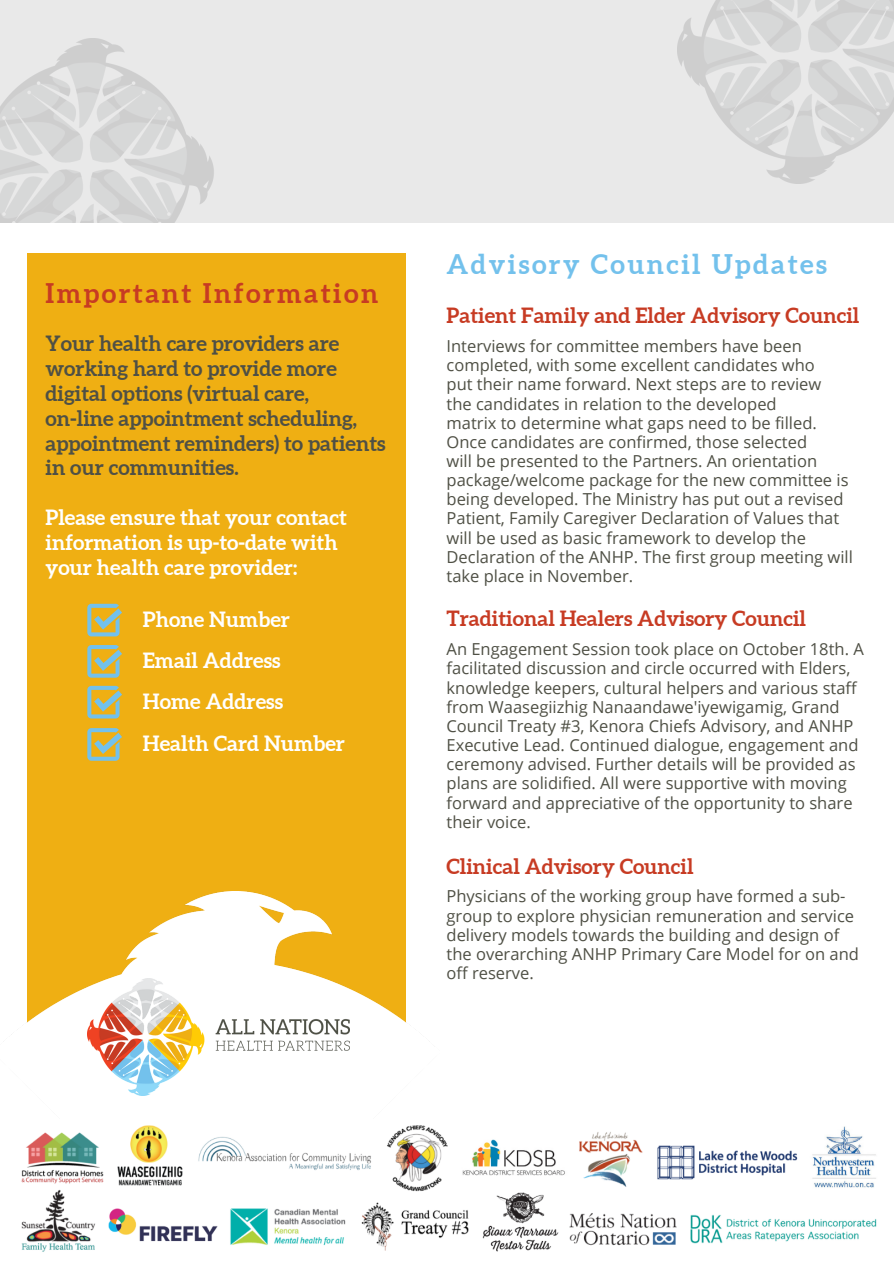
<style>
.page{position:relative;width:894px;height:1264px;background:#fff}
.page>*{position:absolute;margin:0;border:0;box-sizing:border-box;transform-origin:0 0}
.t1{font:700 27px "Aleo";letter-spacing:.09em;color:#73c1ec}
.t2{font:700 27px "Aleo";letter-spacing:.09em;color:#c73b23}
.t3{font:700 21px/24.8px "Aleo";color:#4f5045;text-align:justify}
.t4{font:700 21px/24.8px "Aleo";color:#fff}
.t5{font:700 21px "Aleo";color:#c73b23}
.t6{font:16.5px/19.2px "Open Sans";color:#4f5045}
</style>
<div class="page">
<svg style="left:0;top:0;width:893px;height:223px;background:#e4e4e4"></svg>
<div style="left:27px;top:253px;width:379px;height:820px;background:#efaf13"></div>
<img style="left:11px;top:891px;width:396px;height:205px">
<img style="left:88px;top:978px;width:261px;height:117px">
<img style="left:21px;top:1125px;width:856px;height:127px">
<svg style="left:87px;top:603px;width:35px;height:33px"></svg>
<svg style="left:87px;top:645px;width:35px;height:32px"></svg>
<svg style="left:87px;top:686px;width:35px;height:32px"></svg>
<svg style="left:87px;top:728px;width:35px;height:32px"></svg>
<p class="t2" style="left:45px;top:277px;width:334px">Important Information</p>
<p class="t3" style="left:45px;top:331px;width:295px">Your health care providers are working hard to provide more digital options (virtual care,</p>
<p class="t3" style="left:45px;top:405px;width:341px;text-align:left">on-line appointment scheduling, appointment reminders) to patients in our communities.</p>
<p class="t4" style="left:45px;top:505px;width:303px">Please ensure that your contact information is up-to-date with your health care provider:</p>
<p class="t4" style="left:143px;top:606px;width:149px">Phone Number</p>
<p class="t4" style="left:143px;top:648px;width:139px">Email Address</p>
<p class="t4" style="left:143px;top:688px;width:142px">Home Address</p>
<p class="t4" style="left:143px;top:731px;width:204px">Health Card Number</p>
<p class="t1" style="left:446px;top:249px;width:382px">Advisory Council Updates</p>
<p class="t5" style="left:446px;top:303px;width:414px">Patient Family and Elder Advisory Council</p>
<p class="t6" style="left:446px;top:336px;width:357px">Interviews for committee members have been</p>
<p class="t6" style="left:446px;top:355px;width:370px">completed, with some excellent candidates who</p>
<p class="t6" style="left:446px;top:374px;width:376px">put their name forward. Next steps are to review</p>
<p class="t6" style="left:446px;top:393px;width:331px">the candidates in relation to the developed</p>
<p class="t6" style="left:446px;top:413px;width:372px">matrix to determine what gaps need to be filled.</p>
<p class="t6" style="left:446px;top:432px;width:362px">Once candidates are confirmed, those selected</p>
<p class="t6" style="left:446px;top:451px;width:372px">will be presented to the Partners. An orientation</p>
<p class="t6" style="left:446px;top:470px;width:408px">package/welcome package for the new committee is being developed. The Ministry has put out a revised Patient, Family Caregiver Declaration of Values that will be used as basic framework to develop the Declaration of the ANHP. The first group meeting will take place in November.</p>
<p class="t5" style="left:446px;top:607px;width:361px">Traditional Healers Advisory Council</p>
<p class="t6" style="left:446px;top:639px;width:418px">An Engagement Session took place on October 18th. A facilitated discussion and circle occurred with Elders, knowledge keepers, cultural helpers and various staff from Waasegiizhig Nanaandawe'iyewigamig, Grand Council Treaty #3, Kenora Chiefs Advisory, and ANHP Executive Lead. Continued dialogue, engagement and ceremony advised. Further details will be provided as plans are solidified. All were supportive with moving forward and appreciative of the opportunity to share their voice.</p>
<p class="t5" style="left:446px;top:853px;width:248px">Clinical Advisory Council</p>
<p class="t6" style="left:446px;top:886px;width:414px">Physicians of the working group have formed a sub&shy;group to explore physician remuneration and service delivery models towards the building and design of the overarching ANHP Primary Care Model for on and off reserve.</p>
</div>
